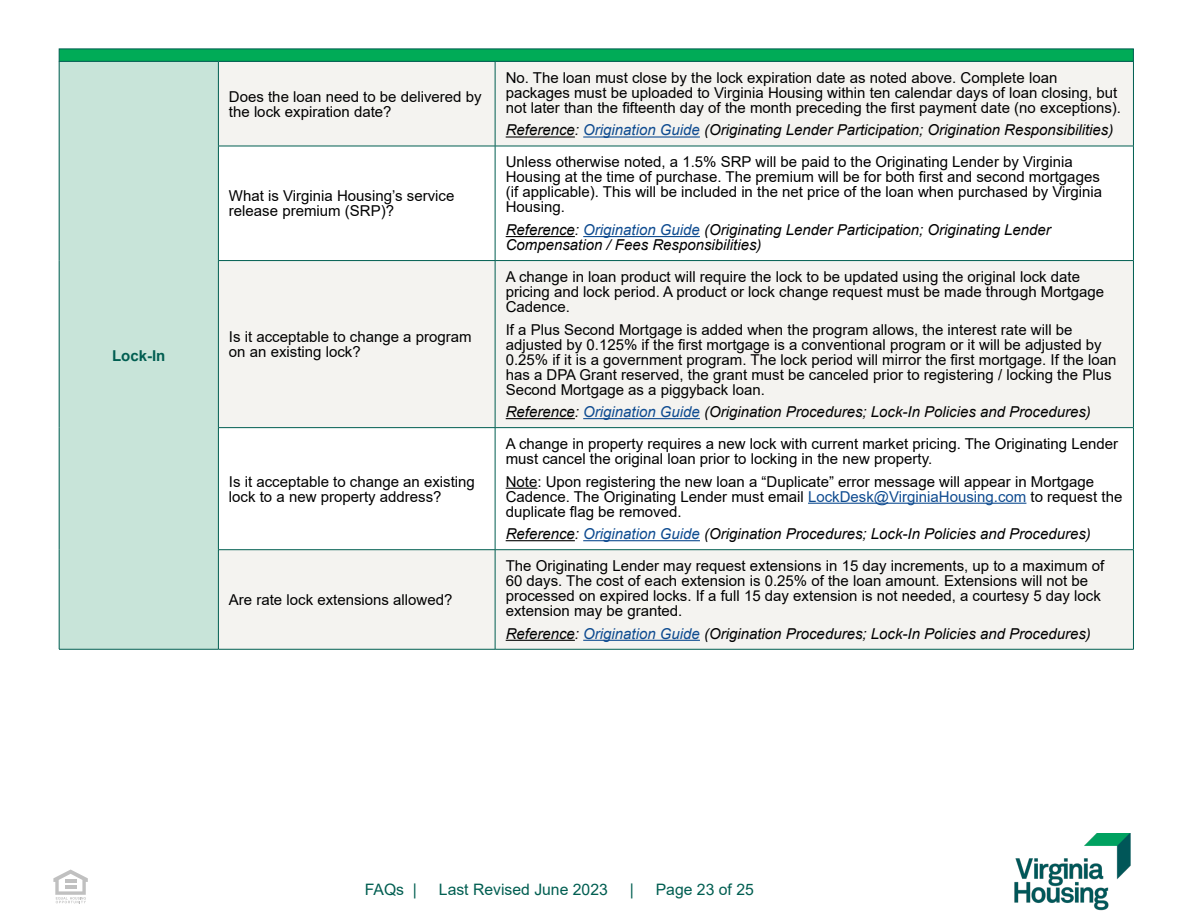
<style>
.page{position:relative;width:1188px;height:918px;background:#fff}
.page>*{position:absolute;margin:0;border:0;box-sizing:border-box;transform-origin:0 0}
.t1{font:15.75px "Arial";color:#005e51}
.t2{font:15px/15px "Arial";color:#000}
.t3{font:italic 15px/15px "Arial";color:#000}
.t4{font:700 15px "Arial";color:#005e51}
.s1{color:#0e4b90}
</style>
<div class="page">
<img style="left:1014px;top:833px;width:117px;height:78px">
<svg style="left:53px;top:870px;width:35px;height:33px"></svg>
<div style="left:59px;top:49px;width:1075px;height:13px;background:#00ab57;border:1px solid #005e51"></div>
<div style="left:59px;top:61px;width:159px;height:588px;background:#c8e4d9"></div>
<svg style="left:219px;top:62px;width:914px;height:587px;fill:#f4f3f0"></svg>
<hr style="left:59px;top:62px;width:1px;height:84px;background:#005e51">
<hr style="left:59px;top:146px;width:1px;height:115px;background:#005e51">
<hr style="left:59px;top:261px;width:1px;height:167px;background:#005e51">
<hr style="left:59px;top:428px;width:1px;height:122px;background:#005e51">
<hr style="left:59px;top:550px;width:1px;height:99px;background:#005e51">
<hr style="left:59px;top:61px;width:159px;height:1px;background:#005e51">
<hr style="left:59px;top:649px;width:159px;height:1px;background:#005e51">
<hr style="left:218px;top:146px;width:1px;height:114px;background:#005e51">
<hr style="left:495px;top:146px;width:1px;height:114px;background:#005e51">
<hr style="left:1133px;top:146px;width:1px;height:114px;background:#005e51">
<hr style="left:218px;top:261px;width:1px;height:166px;background:#005e51">
<hr style="left:495px;top:261px;width:1px;height:166px;background:#005e51">
<hr style="left:1133px;top:261px;width:1px;height:166px;background:#005e51">
<hr style="left:218px;top:428px;width:1px;height:122px;background:#005e51">
<hr style="left:495px;top:428px;width:1px;height:122px;background:#005e51">
<hr style="left:1133px;top:428px;width:1px;height:122px;background:#005e51">
<hr style="left:218px;top:550px;width:1px;height:99px;background:#005e51">
<hr style="left:495px;top:550px;width:1px;height:99px;background:#005e51">
<hr style="left:1133px;top:550px;width:1px;height:99px;background:#005e51">
<hr style="left:218px;top:146px;width:277px;height:1px;background:#005e51">
<hr style="left:495px;top:146px;width:639px;height:1px;background:#005e51">
<hr style="left:218px;top:260px;width:277px;height:1px;background:#005e51">
<hr style="left:495px;top:260px;width:639px;height:1px;background:#005e51">
<hr style="left:218px;top:427px;width:277px;height:1px;background:#005e51">
<hr style="left:495px;top:427px;width:639px;height:1px;background:#005e51">
<hr style="left:218px;top:549px;width:277px;height:1px;background:#005e51">
<hr style="left:495px;top:549px;width:639px;height:1px;background:#005e51">
<hr style="left:218px;top:649px;width:277px;height:1px;background:#005e51">
<hr style="left:495px;top:649px;width:639px;height:1px;background:#005e51">
<hr style="left:218px;top:61px;width:277px;height:1px;background:#005e51">
<hr style="left:218px;top:62px;width:1px;height:84px;background:#005e51">
<hr style="left:495px;top:61px;width:639px;height:1px;background:#005e51">
<hr style="left:495px;top:62px;width:1px;height:84px;background:#005e51">
<hr style="left:1133px;top:62px;width:1px;height:84px;background:#005e51">
<hr style="left:506px;top:136px;width:69px;height:2px;background:#000">
<hr style="left:583px;top:136px;width:117px;height:2px;background:#0e4b90">
<hr style="left:506px;top:236px;width:69px;height:1px;background:#000">
<hr style="left:583px;top:236px;width:117px;height:1px;background:#0e4b90">
<hr style="left:506px;top:418px;width:69px;height:1px;background:#000">
<hr style="left:583px;top:418px;width:117px;height:1px;background:#0e4b90">
<hr style="left:506px;top:488px;width:31px;height:1px;background:#000">
<hr style="left:808px;top:503px;width:218px;height:1px;background:#0e4b90">
<hr style="left:506px;top:540px;width:69px;height:1px;background:#000">
<hr style="left:583px;top:540px;width:117px;height:1px;background:#0e4b90">
<hr style="left:506px;top:640px;width:69px;height:1px;background:#000">
<hr style="left:583px;top:640px;width:117px;height:1px;background:#0e4b90">
<p class="t4" style="left:112px;top:345px;width:55px">Lock-In</p>
<p class="t2" style="left:229px;top:89px;width:254px">Does the loan need to be delivered by the lock expiration date?</p>
<p class="t2" style="left:229px;top:188px;width:227px">What is Virginia Housing’s service release premium (SRP)?</p>
<p class="t2" style="left:229px;top:329px;width:244px">Is it acceptable to change a program on an existing lock?</p>
<p class="t2" style="left:229px;top:474px;width:247px">Is it acceptable to change an existing lock to a new property address?</p>
<p class="t2" style="left:229px;top:592px;width:225px">Are rate lock extensions allowed?</p>
<p class="t2" style="left:506px;top:70px;width:617px">No. The loan must close by the lock expiration date as noted above. Complete loan packages must be uploaded to Virginia Housing within ten calendar days of loan closing, but not later than the fifteenth day of the month preceding the first payment date (no exceptions).</p>
<p class="t3" style="left:506px;top:123px;width:609px">Reference: <span class="s1">Origination Guide</span> (Originating Lender Participation; Origination Responsibilities)</p>
<p class="t2" style="left:506px;top:155px;width:598px">Unless otherwise noted, a 1.5% SRP will be paid to the Originating Lender by Virginia Housing at the time of purchase. The premium will be for both first and second mortgages (if applicable). This will be included in the net price of the loan when purchased by Virginia Housing.</p>
<p class="t3" style="left:506px;top:222px;width:547px">Reference: <span class="s1">Origination Guide</span> (Originating Lender Participation; Originating Lender<br>Compensation / Fees Responsibilities)</p>
<p class="t2" style="left:506px;top:269px;width:600px">A change in loan product will require the lock to be updated using the original lock date pricing and lock period. A product or lock change request must be made through Mortgage<br>Cadence.</p>
<p class="t2" style="left:506px;top:322px;width:612px">If a Plus Second Mortgage is added when the program allows, the interest rate will be adjusted by 0.125% if the first mortgage is a conventional program or it will be adjusted by 0.25% if it is a government program. The lock period will mirror the first mortgage. If the loan has a DPA Grant reserved, the grant must be canceled prior to registering / locking the Plus Second Mortgage as a piggyback loan.</p>
<p class="t3" style="left:506px;top:405px;width:587px">Reference: <span class="s1">Origination Guide</span> (Origination Procedures; Lock-In Policies and Procedures)</p>
<p class="t2" style="left:506px;top:436px;width:614px">A change in property requires a new lock with current market pricing. The Originating Lender must cancel the original loan prior to locking in the new property.</p>
<p class="t2" style="left:506px;top:474px;width:618px">Note: Upon registering the new loan a “Duplicate” error message will appear in Mortgage<br>Cadence. The Originating Lender must email <span class="s1">LockDesk@VirginiaHousing.com</span> to request the duplicate flag be removed.</p>
<p class="t3" style="left:506px;top:527px;width:587px">Reference: <span class="s1">Origination Guide</span> (Origination Procedures; Lock-In Policies and Procedures)</p>
<p class="t2" style="left:506px;top:558px;width:600px">The Originating Lender may request extensions in 15 day increments, up to a maximum of 60 days. The cost of each extension is 0.25% of the loan amount. Extensions will not be processed on expired locks. If a full 15 day extension is not needed, a courtesy 5 day lock extension may be granted.</p>
<p class="t3" style="left:506px;top:626px;width:587px">Reference: <span class="s1">Origination Guide</span> (Origination Procedures; Lock-In Policies and Procedures)</p>
<p class="t1" style="left:365px;top:879px;width:54px">FAQs |</p>
<p class="t1" style="left:439px;top:879px;width:170px">Last Revised June 2023</p>
<p class="t1" style="left:630px;top:879px;width:6px">|</p>
<p class="t1" style="left:656px;top:879px;width:100px">Page 23 of 25</p>
</div>
